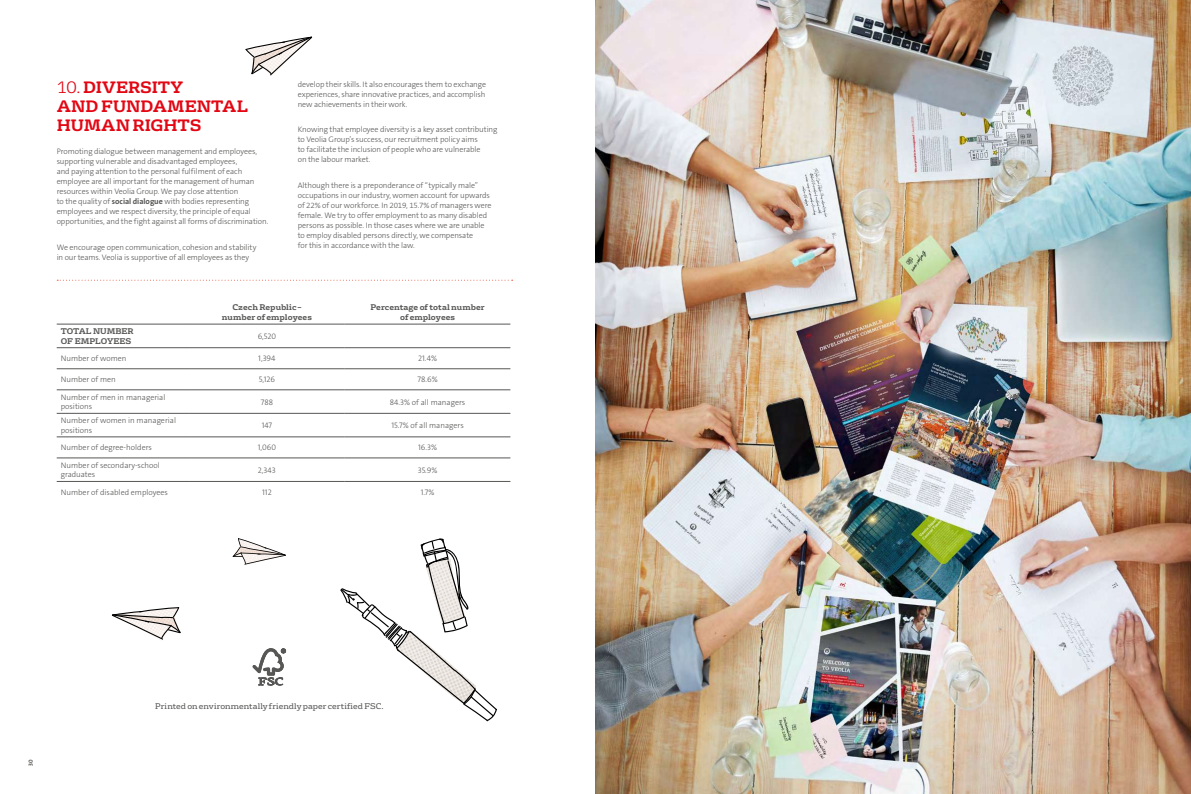
<style>
.page{position:relative;width:1191px;height:794px;background:#fff}
.page>*{position:absolute;margin:0;border:0;box-sizing:border-box;transform-origin:0 0}
.t1{font:700 16px/19.2px "FS Rufus";color:#e30613}
.t2{font:8px/10px "The Sans Veolia W3 Lig";letter-spacing:-.01em;color:#575756}
.t3{font:700 8px/10px "FS Rufus";color:#575756;text-align:center}
.t4{font:8px "FS Rufus";letter-spacing:.005em;color:#575756}
.t5{font:6px "The Sans Veolia W7 Bld";color:#575756}
.s1{font-weight:300}
.s2{font-family:"The Sans Veolia W7 Bld"}
</style>
<div class="page">
<img style="left:595px;top:0;width:596px;height:794px">
<hr style="left:57px;top:324px;width:132px;height:1px;background:#575756">
<hr style="left:189px;top:324px;width:156px;height:1px;background:#575756">
<hr style="left:345px;top:324px;width:165px;height:1px;background:#575756">
<hr style="left:57px;top:347px;width:132px;height:1px;background:#575756">
<hr style="left:189px;top:347px;width:156px;height:1px;background:#575756">
<hr style="left:345px;top:347px;width:165px;height:1px;background:#575756">
<hr style="left:57px;top:368px;width:132px;height:1px;background:#575756">
<hr style="left:189px;top:368px;width:156px;height:1px;background:#575756">
<hr style="left:345px;top:368px;width:165px;height:1px;background:#575756">
<hr style="left:57px;top:389px;width:132px;height:1px;background:#575756">
<hr style="left:189px;top:389px;width:156px;height:1px;background:#575756">
<hr style="left:345px;top:389px;width:165px;height:1px;background:#575756">
<hr style="left:57px;top:413px;width:132px;height:1px;background:#575756">
<hr style="left:189px;top:413px;width:156px;height:1px;background:#575756">
<hr style="left:345px;top:413px;width:165px;height:1px;background:#575756">
<hr style="left:57px;top:437px;width:132px;height:1px;background:#575756">
<hr style="left:189px;top:437px;width:156px;height:1px;background:#575756">
<hr style="left:345px;top:437px;width:165px;height:1px;background:#575756">
<hr style="left:57px;top:458px;width:132px;height:1px;background:#575756">
<hr style="left:189px;top:458px;width:156px;height:1px;background:#575756">
<hr style="left:345px;top:458px;width:165px;height:1px;background:#575756">
<hr style="left:57px;top:481px;width:132px;height:1px;background:#575756">
<hr style="left:189px;top:481px;width:156px;height:1px;background:#575756">
<hr style="left:345px;top:481px;width:165px;height:1px;background:#575756">
<svg style="left:57px;top:280px;width:456px;height:1px"></svg>
<svg style="left:245px;top:36px;width:67px;height:40px"></svg>
<svg style="left:112px;top:607px;width:69px;height:33px"></svg>
<svg style="left:232px;top:538px;width:54px;height:27px"></svg>
<svg style="left:340px;top:538px;width:157px;height:183px"></svg>
<svg style="left:253px;top:648px;width:33px;height:37px"></svg>
<h1 class="t1" style="left:57px;top:76px;width:193px"><span class="s1">10.</span> DIVERSITY<br>AND FUNDAMENTAL<br>HUMAN RIGHTS</h1>
<p class="t2" style="left:57px;top:146px;width:213px">Promoting dialogue between management and employees, supporting vulnerable and disadvantaged employees,<br>and paying attention to the personal fulfilment of each employee are all important for the management of human resources within Veolia Group. We pay close attention<br>to the quality of <span class="s2">social dialogue</span> with bodies representing employees and we respect diversity, the principle of equal opportunities, and the fight against all forms of discrimination.</p>
<p class="t2" style="left:57px;top:242px;width:201px">We encourage open communication, cohesion and stability in our teams. Veolia is supportive of all employees as they</p>
<p class="t2" style="left:298px;top:79px;width:190px;text-align:justify">develop their skills. It also encourages them to exchange experiences, share innovative practices, and accomplish new achievements in their work.</p>
<p class="t2" style="left:298px;top:125px;width:201px">Knowing that employee diversity is a key asset contributing to Veolia Group’s success, our recruitment policy aims<br>to facilitate the inclusion of people who are vulnerable<br>on the labour market.</p>
<p class="t2" style="left:298px;top:180px;width:195px">Although there is a preponderance of “typically male” occupations in our industry, women account for upwards of 22% of our workforce. In 2019, 15.7% of managers were female. We try to offer employment to as many disabled persons as possible. In those cases where we are unable to employ disabled persons directly, we compensate<br>for this in accordance with the law.</p>
<p class="t3" style="left:222px;top:301px;width:91px">Czech Republic – number of employees</p>
<p class="t3" style="left:370px;top:301px;width:116px">Percentage of total number of employees</p>
<p class="t3" style="left:61px;top:326px;width:74px;line-height:9.6px;text-align:left">TOTAL NUMBER<br>OF EMPLOYEES</p>
<p class="t2" style="left:258px;top:331px;width:20px">6,520</p>
<p class="t2" style="left:61px;top:353px;width:67px">Number of women</p>
<p class="t2" style="left:258px;top:353px;width:19px">1,394</p>
<p class="t2" style="left:418px;top:353px;width:20px">21.4%</p>
<p class="t2" style="left:61px;top:374px;width:57px">Number of men</p>
<p class="t2" style="left:259px;top:374px;width:18px">5,126</p>
<p class="t2" style="left:417px;top:374px;width:22px">78.6%</p>
<p class="t2" style="left:61px;top:392px;width:106px;line-height:9.6px">Number of men in managerial positions</p>
<p class="t2" style="left:261px;top:397px;width:14px">788</p>
<p class="t2" style="left:390px;top:397px;width:77px">84.3% of all managers</p>
<p class="t2" style="left:61px;top:416px;width:117px;line-height:9.6px">Number of women in managerial positions</p>
<p class="t2" style="left:262px;top:420px;width:12px">147</p>
<p class="t2" style="left:391px;top:420px;width:74px">15.7% of all managers</p>
<p class="t2" style="left:61px;top:443px;width:93px">Number of degree-holders</p>
<p class="t2" style="left:258px;top:443px;width:20px">1,060</p>
<p class="t2" style="left:418px;top:443px;width:20px">16.3%</p>
<p class="t2" style="left:61px;top:460px;width:101px;line-height:9.6px">Number of secondary-school graduates</p>
<p class="t2" style="left:258px;top:465px;width:19px">2,343</p>
<p class="t2" style="left:418px;top:465px;width:21px">35.9%</p>
<p class="t2" style="left:61px;top:487px;width:109px">Number of disabled employees</p>
<p class="t2" style="left:262px;top:487px;width:11px">112</p>
<p class="t2" style="left:421px;top:487px;width:15px">1.7%</p>
<p class="t5" style="left:27px;top:765px;width:8px;rotate:-90deg">30</p>
<p class="t4" style="left:155px;top:699px;width:230px">Printed on environmentally friendly paper certified FSC.</p>
</div>
